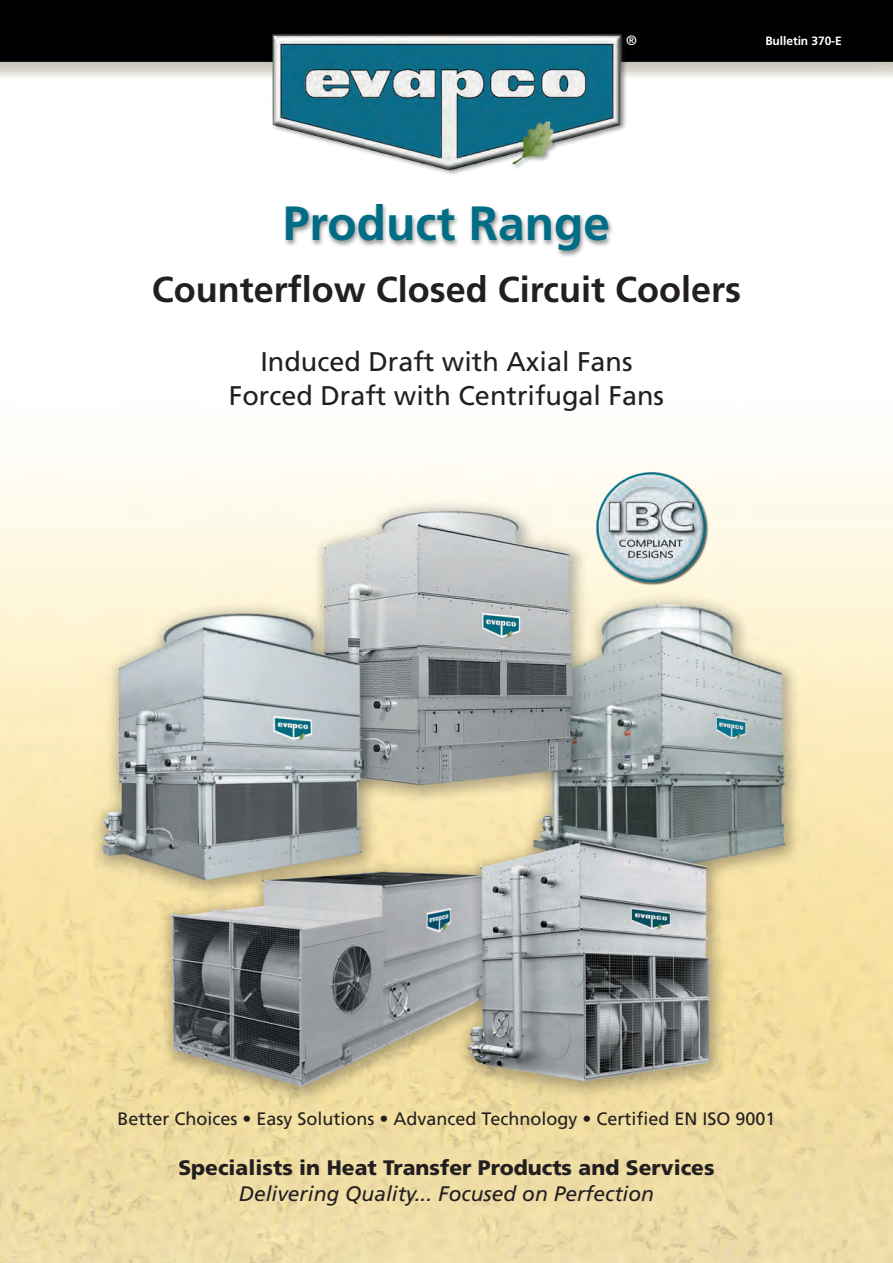
<style>
.page{position:relative;width:893px;height:1263px;background:#fff}
.page>*{position:absolute;margin:0;border:0;box-sizing:border-box;transform-origin:0 0}
.t1{font:700 48px "Frutiger";color:#006c85}
.t2{font:700 36px "Frutiger";color:#231f20}
.t3{font:27px "Frutiger";color:#231f20}
.t4{font:900 21px "Frutiger";color:#231f20}
.t5{font:italic 21px "Frutiger";color:#231f20}
.t6{font:18px "Frutiger";color:#231f20}
.t7{font:13.5px "Frutiger";color:#fff}
.Normale{font:700 12px "Frutiger";letter-spacing:-.005em;color:#fff}
</style>
<div class="page">
<img style="left:0;top:0;width:893px;height:1263px">
<div style="left:284px;top:202px;width:331px;height:56px;background:#231f20;opacity:.5"></div>
<img style="left:583px;top:463px;width:141px;height:125px">
<img style="left:266px;top:29px;width:364px;height:148px">
<p class="t7" style="left:626px;top:33px;width:12px">®</p>
<p class="Normale" style="left:765px;top:34px;width:78px">Bulletin 370-E</p>
<p class="t1" style="left:283px;top:195px;width:329px">Product Range</p>
<p class="t2" style="left:152px;top:269px;width:591px">Counterflow Closed Circuit Coolers</p>
<p class="t3" style="left:260px;top:346px;width:374px">Induced Draft with Axial Fans</p>
<p class="t3" style="left:229px;top:380px;width:437px">Forced Draft with Centrifugal Fans</p>
<p class="t6" style="left:118px;top:1108px;width:659px">Better Choices • Easy Solutions • Advanced Technology • Certified EN ISO 9001</p>
<p class="t4" style="left:178px;top:1155px;width:538px">Specialists in Heat Transfer Products and Services</p>
<p class="t5" style="left:239px;top:1181px;width:417px">Delivering Quality... Focused on Perfection</p>
</div>
